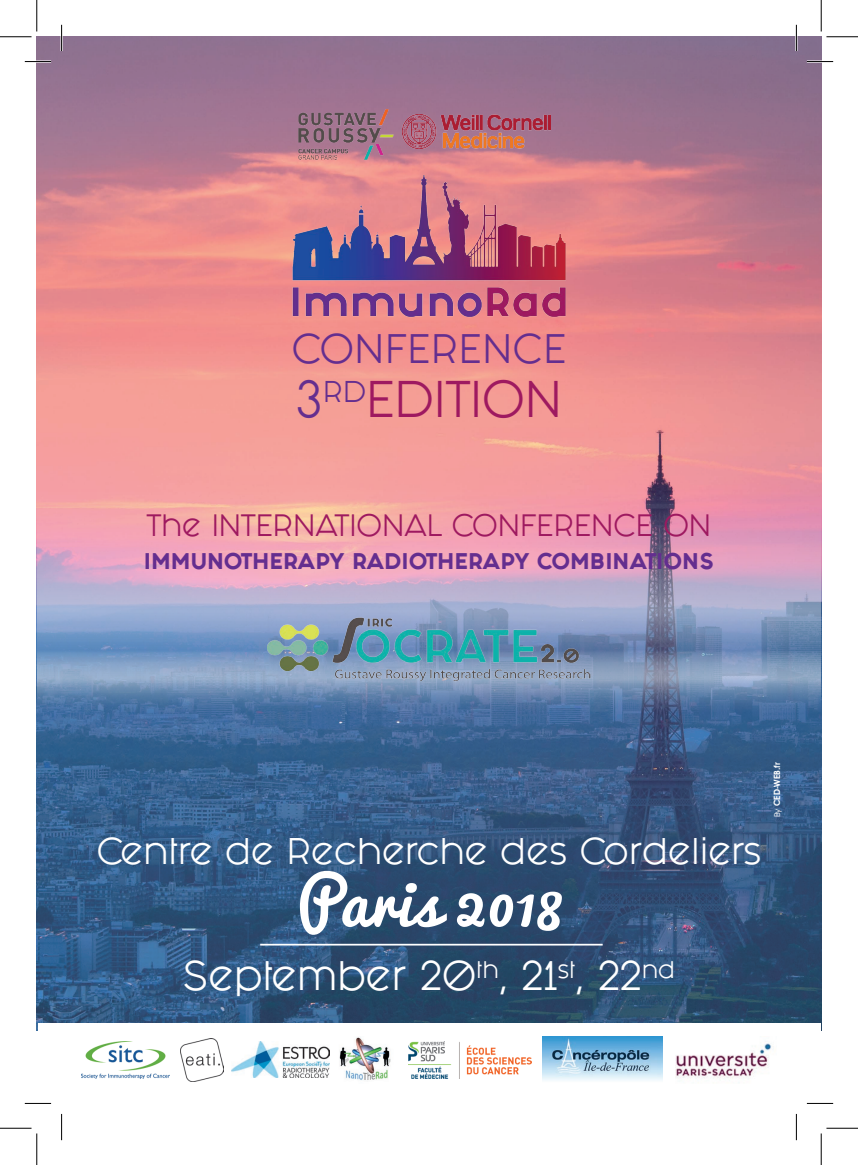
<style>
.page{position:relative;width:858px;height:1165px;background:#fff}
.page>*{position:absolute;margin:0;border:0;box-sizing:border-box;transform-origin:0 0}
.t1{font:63px "Pacifico";color:#fff}
.t2{font:43.75px "Fashion Fetish";color:#9e1960}
.t3{font:35px "Fashion Fetish";color:#fff}
.t4{font:35px "Fashion Fetish";letter-spacing:.02em;color:#642e8f}
.t5{font:31.5px "Fashion Fetish";color:#fff}
.t6{font:26.25px "Fashion Fetish";color:#9e1960}
.t7{font:800 19.25px "Fashion Fetish";color:#642e8f}
.t8{font:600 8.75px "Avant Garde IT Cby BT";color:#fff}
.s1{color:#642e8f}
.s2{font-family:"Avant Garde ITC";font-weight:400}
</style>
<div class="page">
<img style="left:37px;top:37px;width:784px;height:994px">
<svg style="left:38px;top:482px;width:783px;height:233px;background:#b59cb7"></svg>
<img style="left:289px;top:176px;width:279px;height:152px">
<img style="left:290px;top:101px;width:112px;height:71px">
<img style="left:402px;top:115px;width:148px;height:34px">
<div style="left:38px;top:1023px;width:782px;height:104px;background:#fff"></div>
<img style="left:81px;top:1041px;width:88px;height:37px">
<img style="left:181px;top:1038px;width:42px;height:43px">
<img style="left:339px;top:1037px;width:52px;height:43px">
<img style="left:675px;top:1043px;width:98px;height:35px">
<img style="left:542px;top:1036px;width:120px;height:45px">
<img style="left:231px;top:1042px;width:98px;height:36px">
<img style="left:409px;top:1041px;width:122px;height:37px">
<hr style="left:260px;top:944px;width:342px;height:1px;background:#fff">
<img style="left:267px;top:612px;width:323px;height:70px">
<hr style="left:25px;top:60px;width:26px;height:3px;background:#fff">
<hr style="left:806px;top:60px;width:26px;height:3px;background:#fff">
<hr style="left:60px;top:25px;width:3px;height:26px;background:#fff">
<hr style="left:795px;top:25px;width:2px;height:26px;background:#fff">
<svg style="left:25px;top:61px;width:26px;height:1px"></svg>
<svg style="left:806px;top:61px;width:26px;height:1px"></svg>
<svg style="left:25px;top:1103px;width:26px;height:1px"></svg>
<svg style="left:806px;top:1103px;width:26px;height:1px"></svg>
<svg style="left:61px;top:25px;width:1px;height:26px"></svg>
<svg style="left:61px;top:1114px;width:1px;height:26px"></svg>
<svg style="left:795px;top:25px;width:1px;height:26px"></svg>
<svg style="left:795px;top:1114px;width:1px;height:26px"></svg>
<hr style="left:0;top:36px;width:32px;height:1px;background:#000">
<hr style="left:826px;top:36px;width:31px;height:1px;background:#000">
<hr style="left:0;top:1128px;width:32px;height:1px;background:#000">
<hr style="left:826px;top:1128px;width:31px;height:1px;background:#000">
<hr style="left:36px;top:0;width:1px;height:32px;background:#000">
<hr style="left:36px;top:1133px;width:1px;height:32px;background:#000">
<hr style="left:820px;top:0;width:1px;height:32px;background:#000">
<hr style="left:820px;top:1133px;width:1px;height:32px;background:#000">
<h3 class="t4" style="left:292px;top:321px;width:276px">CONFERENCE</h3>
<h2 class="t2" style="left:296px;top:364px;width:267px"><span class="s1">3</span><sup>RD</sup>EDITION</h2>
<h3 class="t6" style="left:147px;top:505px;width:566px">The INTERNATIONAL CONFERENCE ON</h3>
<p class="t7" style="left:144px;top:546px;width:571px">IMMUNOTHERAPY RADIOTHERAPY COMBINATIONS</p>
<h3 class="t5" style="left:97px;top:826px;width:665px">Centre de Recherche des Cordeliers</h3>
<h1 class="t1" style="left:297px;top:847px;width:265px">Paris 2018</h1>
<h3 class="t3" style="left:183px;top:948px;width:493px">September 20<sup>th</sup>, 21<sup>st</sup>, 22<sup>nd</sup></h3>
<p class="t8" style="left:771px;top:817px;width:56px;rotate:-90deg"><span class="s2">By</span> CED-WEB.fr</p>
</div>
